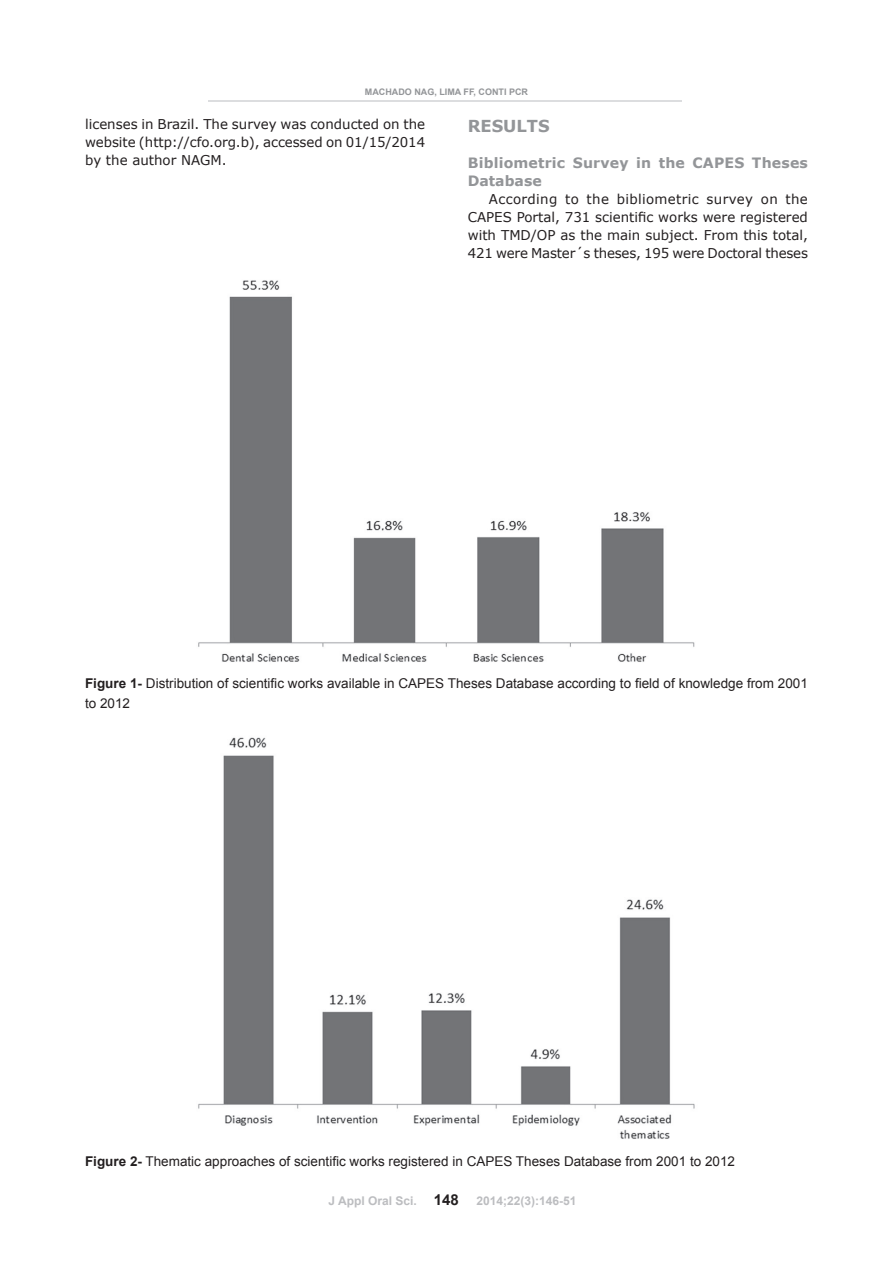
<style>
.page{position:relative;width:893px;height:1263px;background:#fff}
.page>*{position:absolute;margin:0;border:0;box-sizing:border-box;transform-origin:0 0}
.t1{font:700 16.5px "Verdana";color:#939598}
.t2{font:700 14.25px/18px "Verdana";letter-spacing:.01em;color:#939598}
.t3{font:13.5px/18px "Verdana";letter-spacing:-.005em;color:#231f20;text-align:justify}
.t4{font:13.5px/19.5px "Arial";color:#231f20}
.t5{font:700 12px "Arial";color:#bcbdc0}
.t6{font:700 9px "Arial";color:#939598}
.s1{font-weight:700}
.s2{font-size:15px;color:#231f20}
</style>
<div class="page">
<hr style="left:208px;top:100px;width:474px;height:1px;background:#dcdddf">
<img style="left:198px;top:280px;width:497px;height:382px">
<img style="left:198px;top:737px;width:497px;height:402px">
<p class="t6" style="left:365px;top:86px;width:165px">MACHADO NAG, LIMA FF, CONTI PCR</p>
<p class="t3" style="left:85px;top:115px;width:342px">licenses in Brazil. The survey was conducted on the website (http://cfo.org.b), accessed on 01/15/2014 by the author NAGM.</p>
<p class="t1" style="left:468px;top:115px;width:25px">Results</p>
<p class="t2" style="left:468px;top:153px;width:342px">Bibliometric Survey in the CAPES Theses<br>Database</p>
<p class="t3" style="left:468px;top:189px;width:342px;text-indent:21px">According to the bibliometric survey on the CAPES Portal, 731 scientific works were registered with TMD/OP as the main subject. From this total, 421 were Master´s theses, 195 were Doctoral theses</p>
<p class="t4" style="left:85px;top:674px;width:724px"><span class="s1">Figure 1-</span> Distribution of scientific works available in CAPES Theses Database according to field of knowledge from 2001 to 2012</p>
<p class="t4" style="left:85px;top:1151px;width:652px"><span class="s1">Figure 2-</span> Thematic approaches of scientific works registered in CAPES Theses Database from 2001 to 2012</p>
<p class="t5" style="left:328px;top:1193px;width:132px">J Appl Oral Sci. <span class="s2">148</span></p>
<p class="t5" style="left:477px;top:1193px;width:102px">2014;22(3):146-51</p>
</div>
